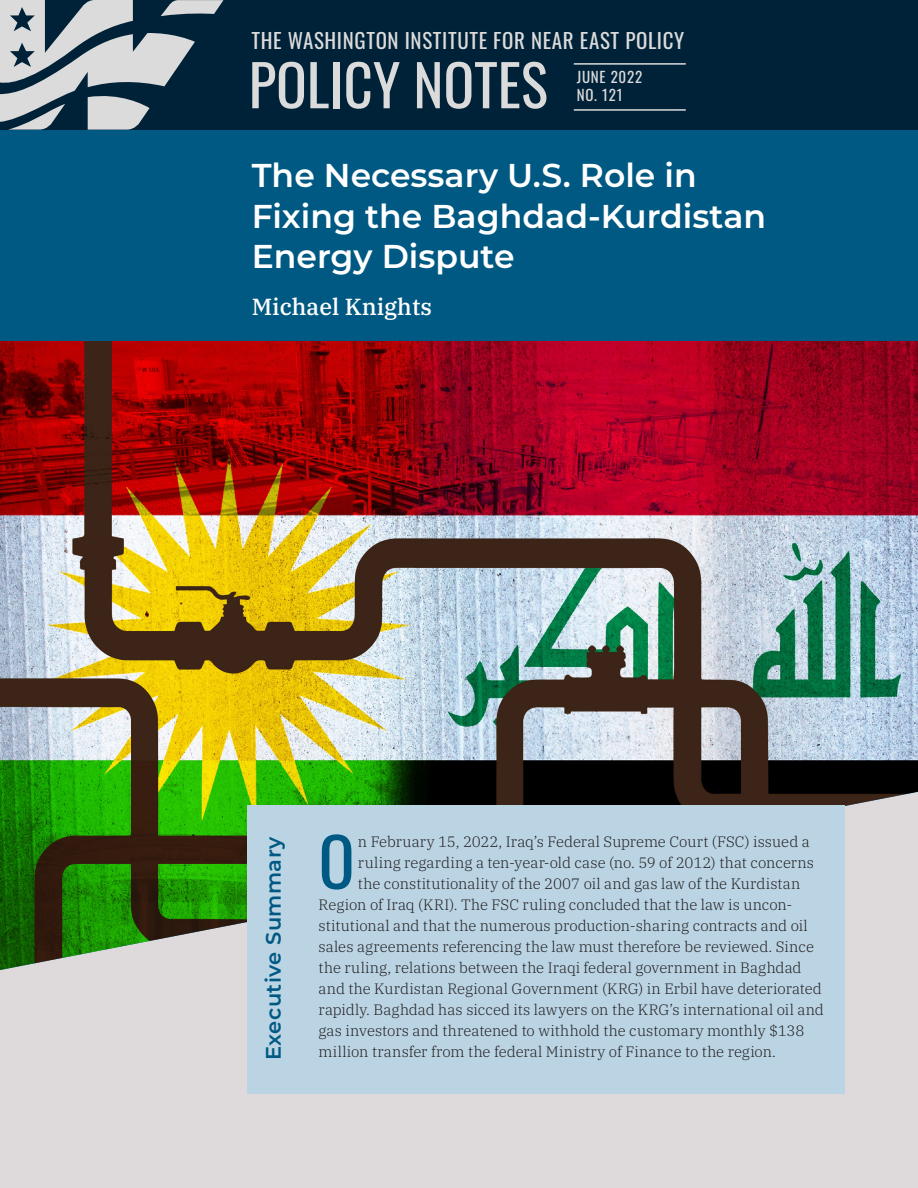
<style>
.page{position:relative;width:918px;height:1188px;background:#fff}
.page>*{position:absolute;margin:0;border:0;box-sizing:border-box;transform-origin:0 0}
.Body_text_dropcap{font:66.9px "Oswald";color:#005983}
.t1{font:57px "Oswald";color:#dbdbdb}
.main_title{font:600 33px "Montserrat";color:#fff}
.H2_subtitle{font:500 23.25px "IBM Plex Serif";color:#fff}
.t2{font:21px "Oswald";letter-spacing:.03em;color:#dbdbdb}
.main_title-2{font:600 21px "Montserrat";letter-spacing:.02em;color:#005983}
.Body_text_dropcap-2{font:300 15px "IBM Plex Serif";letter-spacing:.005em;color:#231f20}
.t3{font:15px "Oswald";letter-spacing:.05em;color:#dbdbdb}
</style>
<div class="page">
<div style="left:0;top:770px;width:918px;height:418px;background:#dbdbdb"></div>
<img style="left:0;top:341px;width:918px;height:629px">
<div style="left:0;top:130px;width:918px;height:211px;background:#005983"></div>
<div style="left:0;top:0;width:918px;height:130px;background:#002238"></div>
<svg style="left:0;top:0;width:223px;height:130px"></svg>
<hr style="left:574px;top:63px;width:112px;height:2px;background:#dbdbdb">
<hr style="left:574px;top:109px;width:112px;height:2px;background:#dbdbdb">
<div style="left:248px;top:806px;width:597px;height:288px;background:#bbd4e4"></div>
<p class="t2" style="left:251px;top:22px;width:434px">THE WASHINGTON INSTITUTE FOR NEAR EAST POLICY</p>
<p class="t1" style="left:249px;top:34px;width:301px">POLICY NOTES</p>
<p class="t3" style="left:577px;top:64px;width:67px">JUNE 2022</p>
<p class="t3" style="left:577px;top:82px;width:47px">NO. 121</p>
<p class="main_title" style="left:252px;top:152px;width:446px">The Necessary U.S. Role in</p>
<p class="main_title" style="left:252px;top:192px;width:516px">Fixing the Baghdad-Kurdistan</p>
<p class="main_title" style="left:252px;top:233px;width:264px">Energy Dispute</p>
<p class="H2_subtitle" style="left:252px;top:288px;width:182px">Michael Knights</p>
<p class="main_title-2" style="left:258px;top:1060px;width:225px;rotate:-90deg">Executive Summary</p>
<p class="Body_text_dropcap" style="left:319px;top:802px;width:38px">O</p>
<p class="Body_text_dropcap-2" style="left:358px;top:830px;width:453px">n February 15, 2022, Iraq’s Federal Supreme Court (FSC) issued a</p>
<p class="Body_text_dropcap-2" style="left:358px;top:851px;width:458px">ruling regarding a ten-year-old case (no. 59 of 2012) that concerns</p>
<p class="Body_text_dropcap-2" style="left:358px;top:872px;width:444px">the constitutionality of the 2007 oil and gas law of the Kurdistan</p>
<p class="Body_text_dropcap-2" style="left:319px;top:893px;width:475px">Region of Iraq (KRI). The FSC ruling concluded that the law is uncon-</p>
<p class="Body_text_dropcap-2" style="left:319px;top:914px;width:491px">stitutional and that the numerous production-sharing contracts and oil</p>
<p class="Body_text_dropcap-2" style="left:319px;top:935px;width:497px">sales agreements referencing the law must therefore be reviewed. Since</p>
<p class="Body_text_dropcap-2" style="left:319px;top:956px;width:484px">the ruling, relations between the Iraqi federal government in Baghdad</p>
<p class="Body_text_dropcap-2" style="left:319px;top:977px;width:505px">and the Kurdistan Regional Government (KRG) in Erbil have deteriorated</p>
<p class="Body_text_dropcap-2" style="left:319px;top:998px;width:507px">rapidly. Baghdad has sicced its lawyers on the KRG’s international oil and</p>
<p class="Body_text_dropcap-2" style="left:319px;top:1019px;width:487px">gas investors and threatened to withhold the customary monthly $138</p>
<p class="Body_text_dropcap-2" style="left:319px;top:1040px;width:459px">million transfer from the federal Ministry of Finance to the region.</p>
</div>
